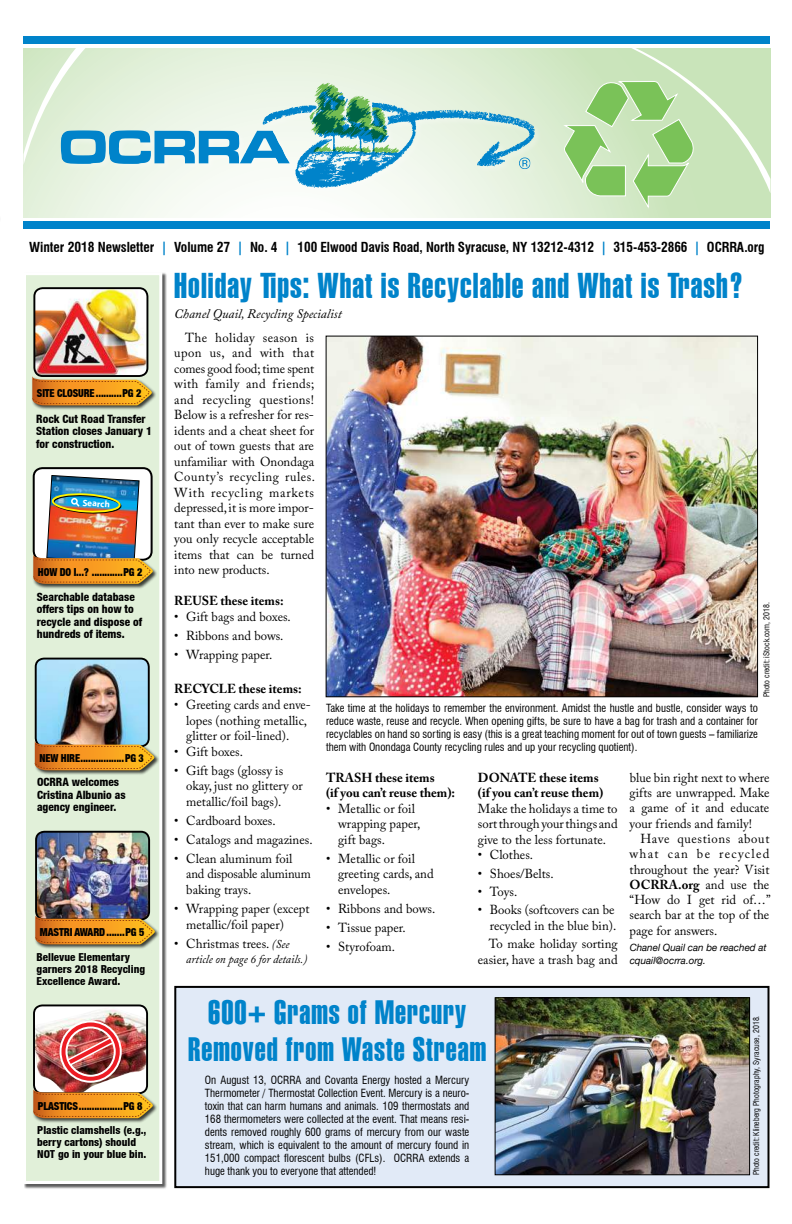
<style>
.page{position:relative;width:792px;height:1224px;background:#fff}
.page>*{position:absolute;margin:0;border:0;box-sizing:border-box;transform-origin:0 0}
.t1{font:35px "Helvetica LT Extra Compressed";letter-spacing:.03em;color:#0083ca}
.t2{font:33px/37px "Helvetica LT Extra Compressed";letter-spacing:.03em;color:#0083ca;text-align:center}
.t3{font:700 13.5px "Helvetica Condensed";letter-spacing:-.005em;color:#000}
.t4{font:13px/15.5px "Adobe Caslon Pro";color:#000}
.t5{font:700 13px/15.5px "Adobe Caslon Pro";color:#000}
.t6{font:13px/15.5px "Adobe Caslon Pro";color:#000;scale:.95 1}
.t7{font:italic 13px "Adobe Caslon Pro";color:#000}
.t8{font:italic 12px "Adobe Caslon Pro";color:#000;scale:.95 1}
.t9{font:800 condensed 11.5px/12.5px "Helvetica Neue LT";color:#000}
.t10{font:11px/13px "Helvetica Condensed";color:#000;text-align:justify}
.t11{font:800 condensed 11px/12.2px "Helvetica Neue LT";color:#000}
.t12{font:900 condensed 11px "Helvetica Neue LT";letter-spacing:-.01em;color:#000;scale:.93 1}
.t13{font:900 condensed 11px "Helvetica Neue LT";letter-spacing:-.01em;color:#000;scale:.95 1}
.t14{font:italic 10px/13px "Helvetica Neue LT";color:#000}
.t15{font:700 9.3px "Myriad Pro";color:#fff}
.t16{font:8px "Helvetica Condensed";color:#000}
.s1{color:#0083ca}
.s2{font-style:italic;font-size:12px}
.s3{font-weight:700}
</style>
<div class="page">
<div style="left:24px;top:273px;width:148px;height:920px;background:#000;opacity:.65"></div>
<div style="left:23px;top:272px;width:139px;height:912px;background:#e1f0d9;border:3px solid #fff"></div>
<div style="left:174px;top:986px;width:596px;height:202px;background:#e1eaf7;border:2px solid #000"></div>
<svg style="left:24px;top:49px;width:746px;height:168px;background:#e4f1dc"></svg>
<svg style="left:24px;top:49px;width:77px;height:116px;background:#ddedd4"></svg>
<div style="left:60px;top:81px;width:517px;height:126px;background:#fff;opacity:.3"></div>
<svg style="left:262px;top:83px;width:213px;height:105px"></svg>
<svg style="left:562px;top:49px;width:208px;height:159px;background:#bddfac"></svg>
<div style="left:24px;top:222px;width:746px;height:7px;background:#0083ca"></div>
<div style="left:24px;top:36px;width:746px;height:7px;background:#0083ca"></div>
<img style="left:328px;top:338px;width:428px;height:357px">
<div style="left:326px;top:336px;width:432px;height:361px;border:1px solid #000"></div>
<img style="left:497px;top:999px;width:251px;height:174px">
<div style="left:495px;top:997px;width:255px;height:178px;border:1px solid #000"></div>
<img style="left:36px;top:288px;width:111px;height:86px">
<div style="left:33px;top:287px;width:115px;height:90px;border:2px solid #000;border-radius:8px"></div>
<div style="left:32px;top:375px;width:141px;height:46px;background:#000;opacity:.75"></div>
<svg style="left:32px;top:376px;width:120px;height:29px;background:#e19936"></svg>
<img style="left:36px;top:659px;width:113px;height:81px">
<div style="left:35px;top:658px;width:115px;height:89px;border:2px solid #000;border-radius:8px"></div>
<div style="left:34px;top:740px;width:141px;height:46px;background:#000;opacity:.75"></div>
<svg style="left:34px;top:741px;width:120px;height:29px;background:#dd9534"></svg>
<img style="left:36px;top:832px;width:113px;height:82px">
<div style="left:35px;top:831px;width:115px;height:90px;border:2px solid #000;border-radius:8px"></div>
<div style="left:35px;top:914px;width:141px;height:46px;background:#000;opacity:.75"></div>
<svg style="left:35px;top:915px;width:120px;height:29px;background:#d78d2d"></svg>
<img style="left:36px;top:1007px;width:109px;height:81px">
<div style="left:33px;top:1004px;width:115px;height:90px;border:2px solid #000;border-radius:8px"></div>
<div style="left:60px;top:1020px;width:62px;height:63px;border:8px solid #fff;border-radius:50%"></div>
<div style="left:62px;top:1022px;width:58px;height:59px;border:4px solid #ed1c24;border-radius:50%"></div>
<img style="left:66px;top:1036px;width:49px;height:31px">
<div style="left:33px;top:1088px;width:141px;height:46px;background:#000;opacity:.75"></div>
<svg style="left:33px;top:1089px;width:120px;height:29px;background:#e59937"></svg>
<div style="left:34px;top:468px;width:118px;height:92px;background:#fff;border-radius:9px"></div>
<div style="left:33px;top:467px;width:120px;height:94px;border:2px solid #000;border-radius:9px"></div>
<div style="left:33px;top:553px;width:141px;height:46px;background:#000;opacity:.75"></div>
<img style="left:33px;top:475px;width:120px;height:109px">
<p class="t3" style="left:29px;top:239px;width:737px">Winter 2018 Newsletter <span class="s1">|</span> Volume 27 <span class="s1">|</span> No. 4 <span class="s1">|</span> 100 Elwood Davis Road, North Syracuse, NY 13212-4312 <span class="s1">|</span> 315-453-2866 <span class="s1">|</span> OCRRA.org</p>
<p class="t12" style="left:37px;top:387px;width:114px">SITE CLOSURE..........PG 2</p>
<p class="t9" style="left:36px;top:412px;width:117px">Rock Cut Road Transfer<br>Station closes January 1 for construction.</p>
<p class="t15" style="left:83px;top:496px;width:29px;rotate:4deg">Search</p>
<p class="t12" style="left:38px;top:565px;width:114px">HOW DO I...? ............PG 2</p>
<p class="t9" style="left:37px;top:590px;width:107px">Searchable database offers tips on how to recycle and dispose of hundreds of items.</p>
<p class="t12" style="left:39px;top:751px;width:114px">NEW HIRE.................PG 3</p>
<p class="t9" style="left:37px;top:776px;width:90px">OCRRA welcomes<br>Cristina Albunio as agency engineer.</p>
<p class="t13" style="left:40px;top:926px;width:21px">MASTRI</p>
<p class="t13" style="left:75px;top:926px;width:75px">AWARD.......PG 5</p>
<p class="t11" style="left:37px;top:950px;width:110px">Bellevue Elementary garners 2018 Recycling<br>Excellence Award.</p>
<p class="t13" style="left:38px;top:1099px;width:23px">PLASTICS</p>
<p class="t12" style="left:79px;top:1099px;width:70px">.................PG 8</p>
<p class="t11" style="left:37px;top:1124px;width:111px">Plastic clamshells (e.g., berry cartons) should<br>NOT go in your blue bin.</p>
<h1 class="t1" style="left:174px;top:264px;width:571px">Holiday Tips: What is Recyclable and What is Trash?</h1>
<p class="t7" style="left:174px;top:306px;width:169px">Chanel Quail, Recycling Specialist</p>
<p class="t4" style="left:174px;top:330px;width:142px;text-align:justify;text-indent:11px">The holiday season is upon us, and with that comes good food; time spent with family and friends; and recycling questions!<br>Below is a refresher for res&shy;idents and a cheat sheet for out of town guests that are unfamiliar with Onondaga County’s recycling rules.<br>With recycling markets depressed, it is more impor&shy;tant than ever to make sure you only recycle acceptable items that can be turned into new products.</p>
<p class="t5" style="left:174px;top:593px;width:111px">REUSE these items:</p>
<p class="t4" style="left:174px;top:608px;width:118px">• Gift bags and boxes.</p>
<p class="t4" style="left:174px;top:628px;width:111px">• Ribbons and bows.</p>
<p class="t4" style="left:174px;top:647px;width:100px">• Wrapping paper.</p>
<p class="t5" style="left:174px;top:681px;width:129px">RECYCLE these items:</p>
<p class="t6" style="left:186px;top:697px;width:133px;text-indent:-12px">• Greeting cards and enve&shy;lopes (nothing metallic, glitter or foil-lined).</p>
<p class="t4" style="left:174px;top:743px;width:70px">• Gift boxes.</p>
<p class="t4" style="left:186px;top:762px;width:118px;text-indent:-12px">• Gift bags (glossy is okay, just no glittery or metallic/foil bags).</p>
<p class="t4" style="left:174px;top:812px;width:103px">• Cardboard boxes.</p>
<p class="t4" style="left:174px;top:832px;width:140px">• Catalogs and magazines.</p>
<p class="t4" style="left:186px;top:851px;width:126px;text-indent:-12px">• Clean aluminum foil and disposable aluminum baking trays.</p>
<p class="t4" style="left:186px;top:901px;width:125px;text-indent:-12px">• Wrapping paper (except metallic/foil paper)</p>
<p class="t4" style="left:174px;top:935px;width:117px">• Christmas trees. <span class="s2">(See</span></p>
<p class="t8" style="left:186px;top:952px;width:129px">article on page 6 for details.)</p>
<p class="t16" style="left:762px;top:697px;width:96px;rotate:-90deg">Photo credit: iStock.com, 2018.</p>
<p class="t10" style="left:326px;top:701px;width:433px">Take time at the holidays to remember the environment. Amidst the hustle and bustle, consider ways to reduce waste, reuse and recycle. When opening gifts, be sure to have a bag for trash and a container for recyclables on hand so sorting is easy (this is a great teaching moment for out of town guests – familiarize them with Onondaga County recycling rules and up your recycling quotient).</p>
<p class="t5" style="left:326px;top:770px;width:131px">TRASH these items<br>(if you can’t reuse them):</p>
<p class="t4" style="left:338px;top:801px;width:84px;text-indent:-12px">• Metallic or foil wrapping paper, gift bags.</p>
<p class="t4" style="left:338px;top:851px;width:97px;text-indent:-12px">• Metallic or foil greeting cards, and envelopes.</p>
<p class="t4" style="left:326px;top:901px;width:111px">• Ribbons and bows.</p>
<p class="t4" style="left:326px;top:920px;width:81px">• Tissue paper.</p>
<p class="t4" style="left:326px;top:939px;width:70px">• Styrofoam.</p>
<p class="t5" style="left:478px;top:769px;width:127px">DONATE these items (if you can’t reuse them)</p>
<p class="t4" style="left:478px;top:800px;width:141px;text-align:justify">Make the holidays a time to sort through your things and give to the less fortunate.</p>
<p class="t4" style="left:478px;top:847px;width:57px">• Clothes.</p>
<p class="t4" style="left:478px;top:865px;width:77px">• Shoes/Belts.</p>
<p class="t4" style="left:478px;top:884px;width:41px">• Toys.</p>
<p class="t4" style="left:478px;top:902px;width:140px;text-align:right">• Books (softcovers can be recycled in the blue bin).</p>
<p class="t4" style="left:478px;top:936px;width:141px;text-align:right">To make holiday sorting easier, have a trash bag and</p>
<p class="t4" style="left:630px;top:770px;width:141px;text-align:justify">blue bin right next to where gifts are unwrapped. Make a game of it and educate your friends and family!</p>
<p class="t4" style="left:630px;top:831px;width:143px;text-align:justify;text-indent:11px">Have questions about what can be recycled throughout the year? Visit <span class="s3">OCRRA.org</span> and use the “How do I get rid of…” search bar at the top of the page for answers.</p>
<p class="t14" style="left:630px;top:941px;width:138px">Chanel Quail can be reached at cquail@ocrra.org.</p>
<h2 class="t2" style="left:188px;top:994px;width:300px">600+ Grams of Mercury<br>Removed from Waste Stream</h2>
<p class="t10" style="left:205px;top:1073px;width:266px">On August 13, OCRRA and Covanta Energy hosted a Mercury Thermometer / Thermostat Collection Event. Mercury is a neuro&shy;toxin that can harm humans and animals. 109 thermostats and 168 thermometers were collected at the event. That means resi&shy;dents removed roughly 600 grams of mercury from our waste stream, which is equivalent to the amount of mercury found in 151,000 compact florescent bulbs (CFLs). OCRRA extends a huge thank you to everyone that attended!</p>
<p class="t16" style="left:751px;top:1175px;width:161px;rotate:-90deg">Photo credit: Klineberg Photography, Syracuse, 2018.</p>
</div>
